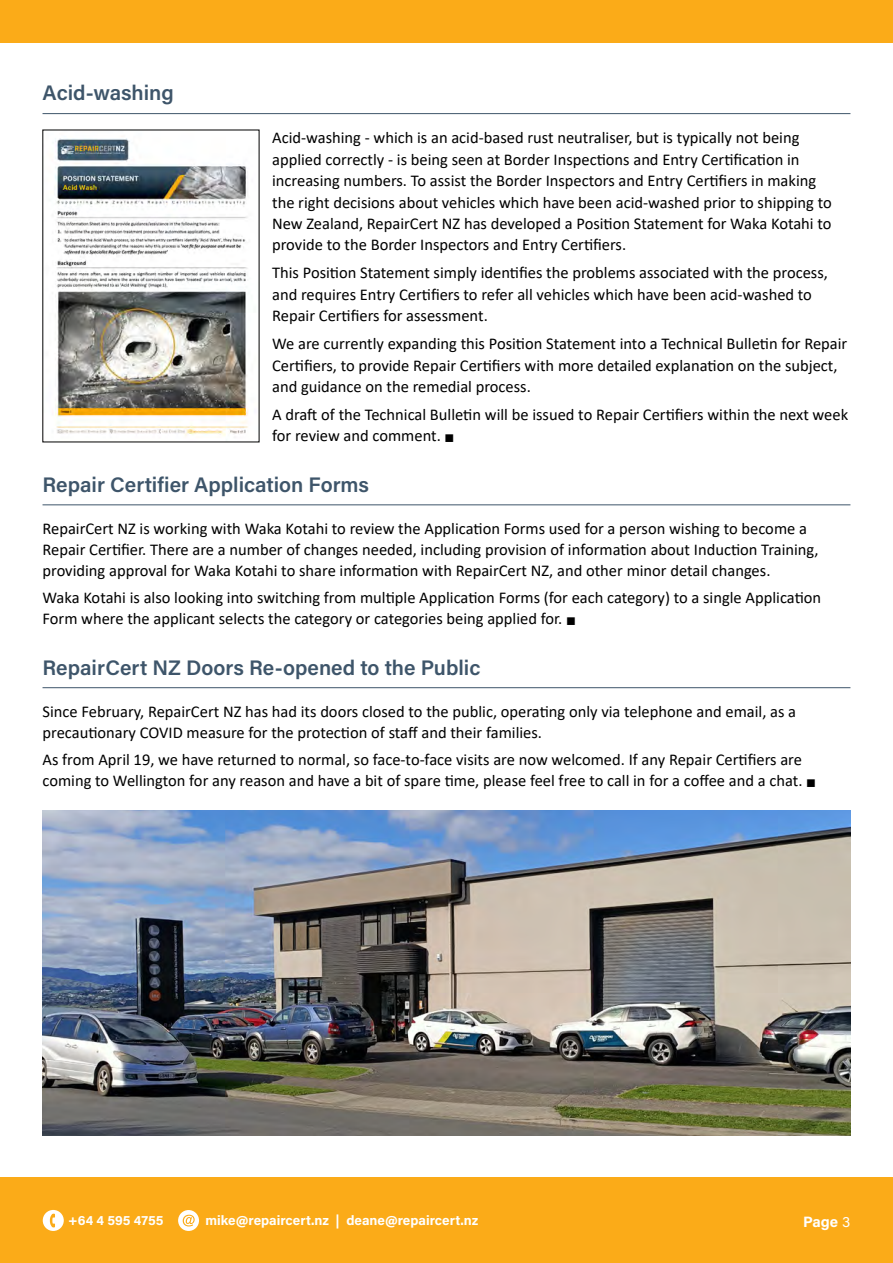
<style>
.page{position:relative;width:893px;height:1263px;background:#fff}
.page>*{position:absolute;margin:0;border:0;box-sizing:border-box;transform-origin:0 0}
.t1{font:600 21px "Acumin Pro";color:#3e556a}
.t2{font:16.5px/21.5px "Calibri";color:#000}
.t3{font:700 15px "Acumin Pro";color:#fff}
.t4{font:700 13.5px "Acumin Pro";color:#fff}
.s1{font-weight:400}
</style>
<div class="page">
<div style="left:0;top:0;width:893px;height:43px;background:#fbab18"></div>
<div style="left:0;top:1178px;width:893px;height:85px;background:#fbab18"></div>
<div style="left:43px;top:1210px;width:21px;height:21px;background:#fff;border-radius:50%"></div>
<svg style="left:50px;top:1214px;width:5px;height:13px"></svg>
<div style="left:178px;top:1210px;width:21px;height:21px;background:#fff;border-radius:50%"></div>
<svg style="left:183px;top:1215px;width:12px;height:11px"></svg>
<hr style="left:43px;top:113px;width:807px;height:1px;background:#3e556a">
<hr style="left:43px;top:504px;width:807px;height:1px;background:#3e556a">
<hr style="left:43px;top:687px;width:807px;height:1px;background:#3e556a">
<img style="left:55px;top:138px;width:193px;height:299px">
<img style="left:43px;top:810px;width:807px;height:325px">
<p class="t1" style="left:43px;top:78px;width:133px">Acid-washing</p>
<p class="t2" style="left:272px;top:127px;width:561px">Acid-washing - which is an acid-based rust neutraliser, but is typically not being applied correctly - is being seen at Border Inspections and Entry Certification in increasing numbers. To assist the Border Inspectors and Entry Certifiers in making the right decisions about vehicles which have been acid-washed prior to shipping to New Zealand, RepairCert NZ has developed a Position Statement for Waka Kotahi to provide to the Border Inspectors and Entry Certifiers.</p>
<p class="t2" style="left:272px;top:262px;width:557px">This Position Statement simply identifies the problems associated with the process, and requires Entry Certifiers to refer all vehicles which have been acid-washed to<br>Repair Certifiers for assessment.</p>
<p class="t2" style="left:272px;top:332px;width:577px">We are currently expanding this Position Statement into a Technical Bulletin for Repair<br>Certifiers, to provide Repair Certifiers with more detailed explanation on the subject, and guidance on the remedial process.</p>
<p class="t2" style="left:272px;top:403px;width:578px">A draft of the Technical Bulletin will be issued to Repair Certifiers within the next week for review and comment. ■</p>
<p class="t1" style="left:43px;top:470px;width:328px">Repair Certifier Application Forms</p>
<p class="t2" style="left:43px;top:518px;width:778px;line-height:21px">RepairCert NZ is working with Waka Kotahi to review the Application Forms used for a person wishing to become a<br>Repair Certifier. There are a number of changes needed, including provision of information about Induction Training, providing approval for Waka Kotahi to share information with RepairCert NZ, and other minor detail changes.</p>
<p class="t2" style="left:43px;top:587px;width:780px;line-height:21px">Waka Kotahi is also looking into switching from multiple Application Forms (for each category) to a single Application<br>Form where the applicant selects the category or categories being applied for. ■</p>
<p class="t1" style="left:43px;top:652px;width:439px">RepairCert NZ Doors Re-opened to the Public</p>
<p class="t2" style="left:43px;top:700px;width:755px;line-height:21px">Since February, RepairCert NZ has had its doors closed to the public, operating only via telephone and email, as a precautionary COVID measure for the protection of staff and their families.</p>
<p class="t2" style="left:43px;top:749px;width:775px;line-height:21px">As from April 19, we have returned to normal, so face-to-face visits are now welcomed. If any Repair Certifiers are coming to Wellington for any reason and have a bit of spare time, please feel free to call in for a coffee and a chat. ■</p>
<p class="t4" style="left:68px;top:1210px;width:97px">+64 4 595 4755</p>
<p class="t4" style="left:205px;top:1210px;width:274px">mike@repaircert.nz | deane@repaircert.nz</p>
<p class="t3" style="left:803px;top:1211px;width:49px">Page <span class="s1">3</span></p>
</div>
